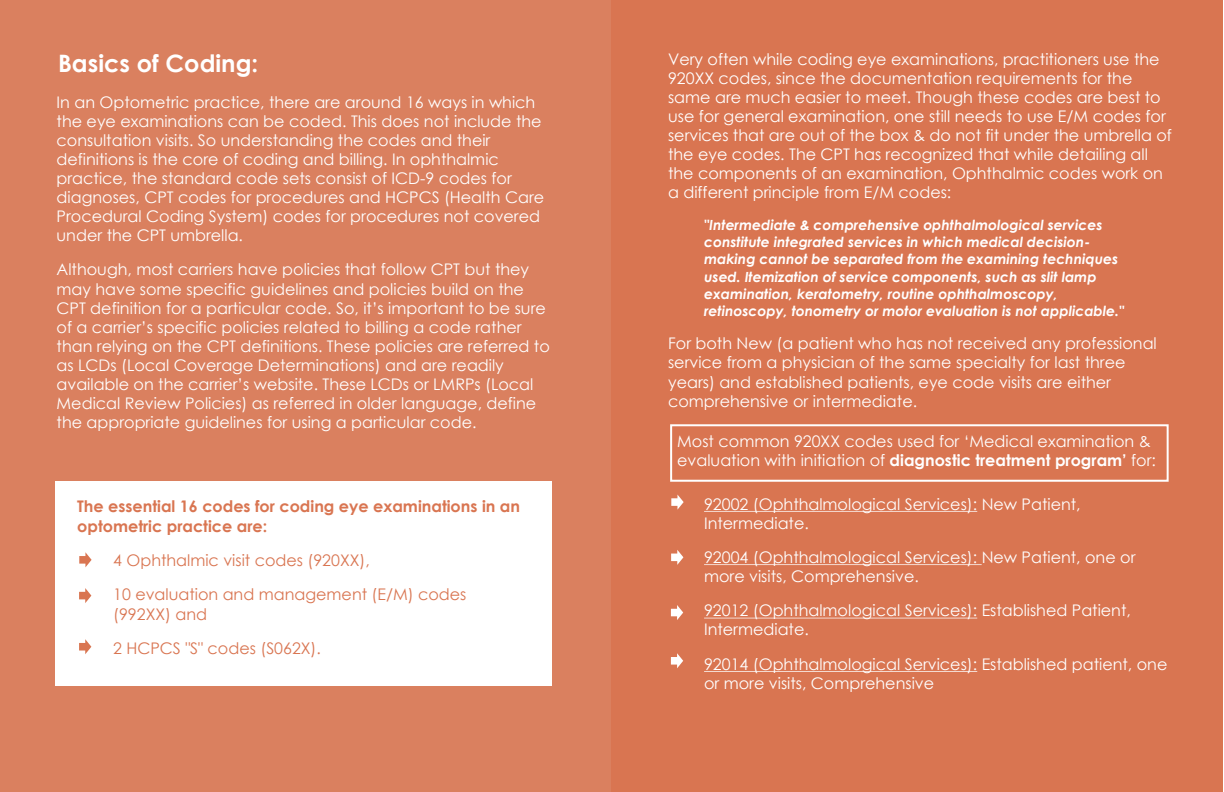
<style>
.page{position:relative;width:1224px;height:792px;background:#fff}
.page>*{position:absolute;margin:0;border:0;box-sizing:border-box;transform-origin:0 0}
.t1{font:700 24px "Century Gothic";color:#fff}
.t2{font:16px/19.1px "Century Gothic";color:#fff}
.t3{font:16px/34.3px "Century Gothic";color:#d97551}
.t4{font:700 16px/19.4px "Century Gothic";color:#d97551}
.t5{font:italic 700 14px/17.2px "Century Gothic";color:#fff}
.s1{font-weight:700}
</style>
<div class="page">
<div style="left:0;top:0;width:612px;height:792px;background:#da805f"></div>
<div style="left:611px;top:0;width:612px;height:792px;background:#d97551"></div>
<div style="left:56px;top:482px;width:496px;height:204px;background:#fff"></div>
<div style="left:670px;top:424px;width:499px;height:58px;border:2px solid #fff"></div>
<hr style="left:704px;top:511px;width:273px;height:1px;background:#fff">
<hr style="left:704px;top:564px;width:278px;height:1px;background:#fff">
<hr style="left:704px;top:618px;width:273px;height:1px;background:#fff">
<hr style="left:704px;top:671px;width:273px;height:1px;background:#fff">
<svg style="left:79px;top:552px;width:13px;height:15px"></svg>
<svg style="left:79px;top:588px;width:12px;height:15px"></svg>
<svg style="left:79px;top:639px;width:12px;height:15px"></svg>
<svg style="left:671px;top:495px;width:13px;height:15px"></svg>
<svg style="left:671px;top:550px;width:12px;height:15px"></svg>
<svg style="left:671px;top:605px;width:12px;height:15px"></svg>
<svg style="left:671px;top:653px;width:12px;height:15px"></svg>
<h1 class="t1" style="left:58px;top:54px;width:202px">Basics of Coding:</h1>
<p class="t2" style="left:57px;top:94px;width:489px">In an Optometric practice, there are around 16 ways in which the eye examinations can be coded. This does not include the consultation visits. So understanding the codes and their definitions is the core of coding and billing. In ophthalmic practice, the standard code sets consist of ICD-9 codes for diagnoses, CPT codes for procedures and HCPCS (Health Care Procedural Coding System) codes for procedures not covered under the CPT umbrella.</p>
<p class="t2" style="left:57px;top:262px;width:495px">Although, most carriers have policies that follow CPT but they may have some specific guidelines and policies build on the CPT definition for a particular code. So, it’s important to be sure of a carrier’s specific policies related to billing a code rather than relying on the CPT definitions. These policies are referred to as LCDs (Local Coverage Determinations) and are readily available on the carrier’s website. These LCDs or LMRPs (Local Medical Review Policies) as referred in older language, define the appropriate guidelines for using a particular code.</p>
<p class="t4" style="left:77px;top:498px;width:444px">The essential 16 codes for coding eye examinations in an optometric practice are:</p>
<p class="t3" style="left:113px;top:545px;width:355px">4 Ophthalmic visit codes (920XX),<br>10 evaluation and management (E/M) codes</p>
<p class="t3" style="left:113px;top:598px;width:209px">(992XX) and<br>2 HCPCS "S" codes (S062X).</p>
<p class="t2" style="left:668px;top:51px;width:505px">Very often while coding eye examinations, practitioners use the 920XX codes, since the documentation requirements for the same are much easier to meet. Though these codes are best to use for general examination, one still needs to use E/M codes for services that are out of the box &amp; do not fit under the umbrella of the eye codes. The CPT has recognized that while detailing all the components of an examination, Ophthalmic codes work on a different principle from E/M codes:</p>
<p class="t5" style="left:704px;top:218px;width:421px">"Intermediate &amp; comprehensive ophthalmological services constitute integrated services in which medical decision&shy;making cannot be separated from the examining techniques used. Itemization of service components, such as slit lamp examination, keratometry, routine ophthalmoscopy, retinoscopy, tonometry or motor evaluation is not applicable."</p>
<p class="t2" style="left:668px;top:336px;width:490px">For both New (a patient who has not received any professional service from a physician of the same specialty for last three years) and established patients, eye code visits are either comprehensive or intermediate.</p>
<p class="t2" style="left:677px;top:433px;width:480px;line-height:19.4px">Most common 920XX codes used for ‘Medical examination &amp; evaluation with initiation of <span class="s1">diagnostic treatment program’</span> for:</p>
<p class="t2" style="left:704px;top:496px;width:378px">92002 (Ophthalmological Services): New Patient,<br>Intermediate.</p>
<p class="t2" style="left:704px;top:549px;width:433px">92004 (Ophthalmological Services): New Patient, one or more visits, Comprehensive.</p>
<p class="t2" style="left:704px;top:602px;width:428px">92012 (Ophthalmological Services): Established Patient,<br>Intermediate.</p>
<p class="t2" style="left:704px;top:656px;width:465px">92014 (Ophthalmological Services): Established patient, one or more visits, Comprehensive</p>
</div>
